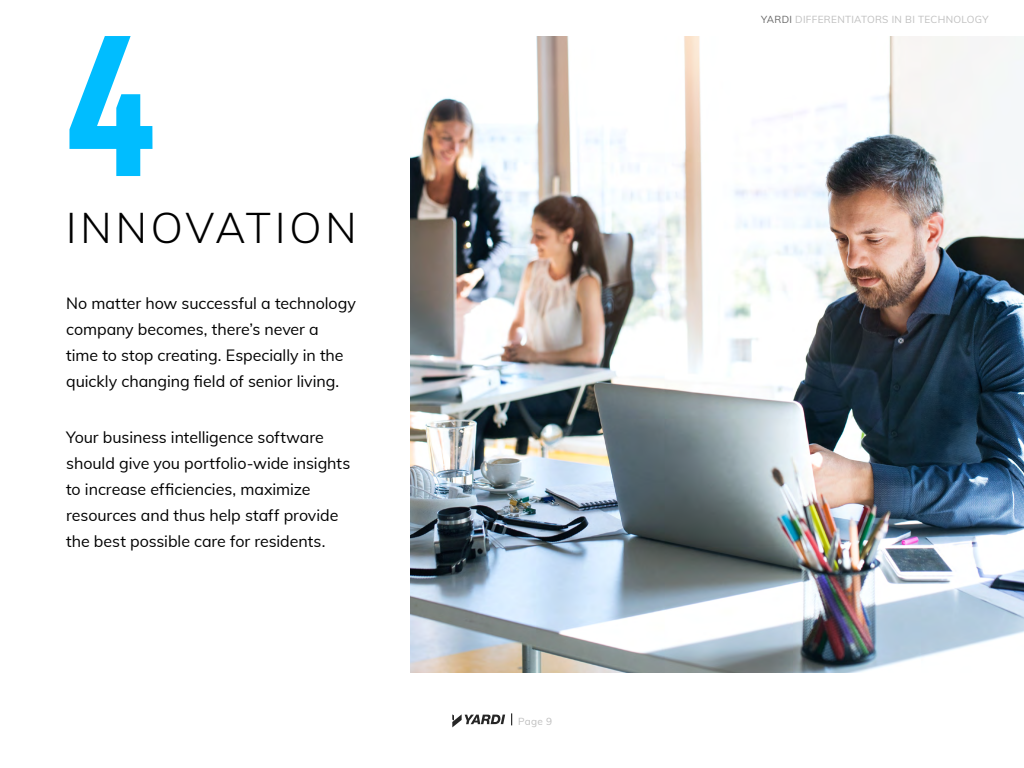
<style>
.page{position:relative;width:1024px;height:768px;background:#fff}
.page>*{position:absolute;margin:0;border:0;box-sizing:border-box;transform-origin:0 0}
.t1{font:700 condensed 200px "Mark Offc Pro";color:#00bdff}
.t2{font:300 42px "Muli";letter-spacing:.09em;color:#000}
.t3{font:16px/26px "Muli";letter-spacing:-.005em;color:#000}
.t4{font:10px "Muli";letter-spacing:.03em;color:#bfbfbf}
.s1{color:#666}
</style>
<div class="page">
<svg style="left:452px;top:714px;width:53px;height:13px"></svg>
<svg style="left:511px;top:713px;width:1px;height:12px"></svg>
<img style="left:410px;top:36px;width:614px;height:637px">
<h1 class="t1" style="left:67px;top:-42px;width:89px">4</h1>
<h2 class="t2" style="left:66px;top:198px;width:292px">INNOVATION</h2>
<p class="t3" style="left:66px;top:290px;width:291px">No matter how successful a technology company becomes, there’s never a<br>time to stop creating. Especially in the quickly changing field of senior living.</p>
<p class="t3" style="left:66px;top:424px;width:286px">Your business intelligence software should give you portfolio-wide insights to increase efficiencies, maximize resources and thus help staff provide the best possible care for residents.</p>
<p class="t4" style="left:518px;top:714px;width:35px">Page 9</p>
<p class="t4" style="left:761px;top:12px;width:229px"><span class="s1">YARDI</span> DIFFERENTIATORS IN BI TECHNOLOGY</p>
</div>
